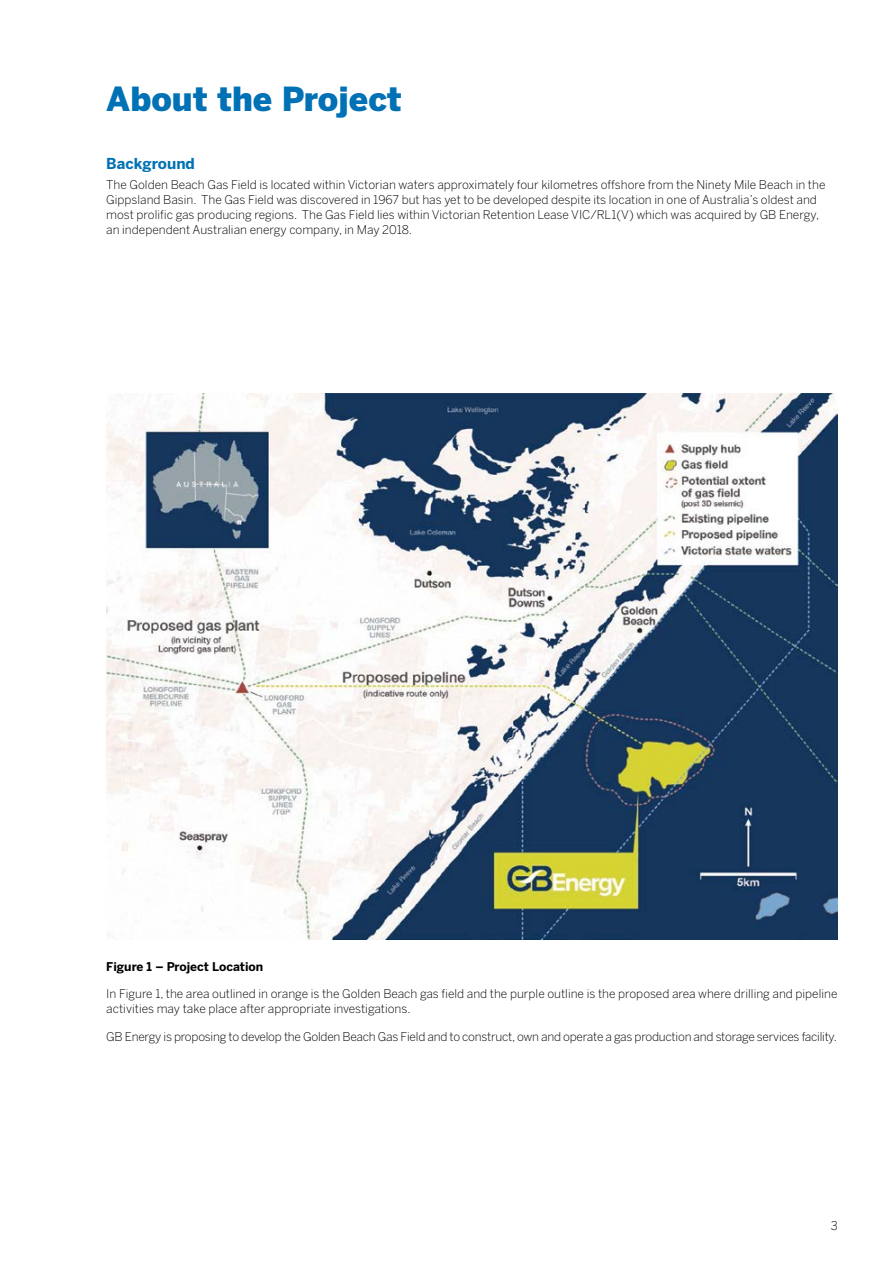
<style>
.page{position:relative;width:893px;height:1263px;background:#fff}
.page>*{position:absolute;margin:0;border:0;box-sizing:border-box;transform-origin:0 0}
.t1{font:900 33px "Benton Sans";color:#0071b4}
.t2{font:700 15px "Benton Sans";color:#0071b4}
.t3{font:300 12px/15px "Benton Sans";color:#000}
.t4{font:300 12px "Benton Sans";letter-spacing:-.02em;color:#000}
.t5{font:700 12px "Benton Sans";color:#000}
</style>
<div class="page">
<img style="left:106px;top:393px;width:732px;height:546px">
<h1 class="t1" style="left:106px;top:79px;width:297px">About the Project</h1>
<p class="t2" style="left:106px;top:155px;width:90px">Background</p>
<p class="t3" style="left:106px;top:177px;width:721px">The Golden Beach Gas Field is located within Victorian waters approximately four kilometres offshore from the Ninety Mile Beach in the Gippsland Basin. The Gas Field was discovered in 1967 but has yet to be developed despite its location in one of Australia’s oldest and most prolific gas producing regions. The Gas Field lies within Victorian Retention Lease VIC/RL1(V) which was acquired by GB Energy, an independent Australian energy company, in May 2018.</p>
<p class="t5" style="left:106px;top:959px;width:159px">Figure 1 – Project Location</p>
<p class="t3" style="left:106px;top:986px;width:733px">In Figure 1, the area outlined in orange is the Golden Beach gas field and the purple outline is the proposed area where drilling and pipeline activities may take place after appropriate investigations.</p>
<p class="t4" style="left:106px;top:1030px;width:732px">GB Energy is proposing to develop the Golden Beach Gas Field and to construct, own and operate a gas production and storage services facility.</p>
<p class="t3" style="left:831px;top:1218px;width:8px">3</p>
</div>
